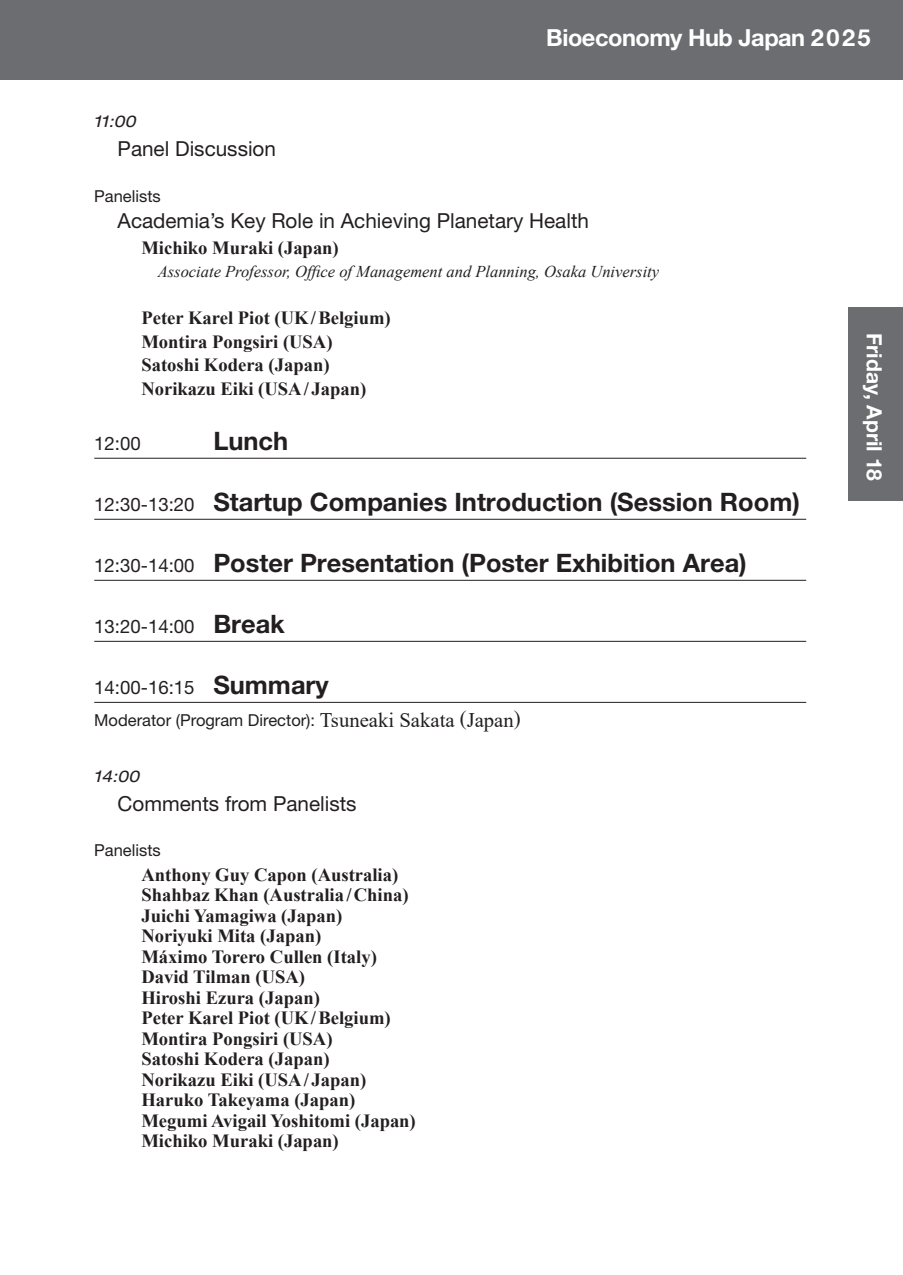
<style>
.page{position:relative;width:903px;height:1275px;background:#fff}
.page>*{position:absolute;margin:0;border:0;box-sizing:border-box;transform-origin:0 0}
.t1{font:700 25.38px "Helvetica Neue LT Std";color:#231f20}
.t2{font:700 23.62px "Helvetica Neue LT Std";letter-spacing:-.02em;color:#fff}
.t3{font:700 21px "Helvetica Neue LT Std";color:#fff}
.t4{font:20.65px "Helvetica Neue LT Std";color:#231f20}
.t5{font:700 18.55px/20.5px "Times New Roman";color:#231f20}
.t6{font:18.55px "Helvetica Neue LT Std";color:#231f20}
.t7{font:16.45px "Helvetica Neue LT Std";color:#231f20}
.t8{font:italic 16.45px "Times New Roman";color:#231f20}
.t9{font:italic expanded 16.1px "Helvetica Neue LT Std";color:#231f20}
.s1{font-weight:400;font-size:18.55px}
.s2{font-weight:700;font-size:25.38px}
.s3{font-family:"Times New Roman";font-size:20.65px}
</style>
<div class="page">
<hr style="left:94px;top:458px;width:712px;height:1px;background:#231f20">
<hr style="left:94px;top:519px;width:712px;height:1px;background:#231f20">
<hr style="left:94px;top:580px;width:712px;height:1px;background:#231f20">
<hr style="left:94px;top:641px;width:712px;height:1px;background:#231f20">
<hr style="left:94px;top:702px;width:712px;height:1px;background:#231f20">
<div style="left:848px;top:308px;width:55px;height:193px;background:#6c6d70"></div>
<div style="left:0;top:0;width:903px;height:79px;background:#6c6d70"></div>
<p class="t2" style="left:546px;top:23px;width:326px">Bioeconomy Hub Japan 2025</p>
<p class="t9" style="left:94px;top:112px;width:43px">11:00</p>
<p class="t4" style="left:118px;top:136px;width:160px">Panel Discussion</p>
<p class="t7" style="left:94px;top:186px;width:68px">Panelists</p>
<p class="t4" style="left:118px;top:208px;width:473px">Academia’s Key Role in Achieving Planetary Health</p>
<p class="t5" style="left:141px;top:237px;width:199px">Michiko Muraki (Japan)</p>
<p class="t8" style="left:158px;top:260px;width:503px">Associate Professor, Office of Management and Planning, Osaka University</p>
<p class="t5" style="left:141px;top:306px;width:251px;line-height:23.6px">Peter Karel Piot (UK/Belgium)<br>Montira Pongsiri (USA)<br>Satoshi Kodera (Japan)<br>Norikazu Eiki (USA /Japan)</p>
<p class="t6" style="left:94px;top:432px;width:48px">12:00</p>
<h1 class="t1" style="left:213px;top:425px;width:76px">Lunch</h1>
<h1 class="t1" style="left:94px;top:486px;width:707px"><span class="s1">12:30-13:20</span> Startup Companies Introduction (Session Room)</h1>
<h1 class="t1" style="left:94px;top:547px;width:654px"><span class="s1">12:30-14:00</span> Poster Presentation (Poster Exhibition Area)</h1>
<p class="t6" style="left:94px;top:615px;width:192px">13:20-14:00 <span class="s2">Break</span></p>
<p class="t6" style="left:94px;top:676px;width:236px">14:00-16:15 <span class="s2">Summary</span></p>
<p class="t7" style="left:94px;top:710px;width:428px">Moderator (Program Director): <span class="s3">Tsuneaki Sakata (Japan)</span></p>
<p class="t9" style="left:94px;top:767px;width:46px">14:00</p>
<p class="t4" style="left:118px;top:791px;width:241px">Comments from Panelists</p>
<p class="t7" style="left:94px;top:840px;width:68px">Panelists</p>
<p class="t5" style="left:141px;top:864px;width:276px">Anthony Guy Capon (Australia)<br>Shahbaz Khan (Australia /China)<br>Juichi Yamagiwa (Japan)<br>Noriyuki Mita (Japan)<br>Máximo Torero Cullen (Italy)<br>David Tilman (USA)<br>Hiroshi Ezura (Japan)<br>Peter Karel Piot (UK/Belgium)<br>Montira Pongsiri (USA)<br>Satoshi Kodera (Japan)<br>Norikazu Eiki (USA /Japan)<br>Haruko Takeyama (Japan)<br>Megumi Avigail Yoshitomi (Japan)<br>Michiko Muraki (Japan)</p>
<p class="t3" style="left:887px;top:333px;width:150px;rotate:90deg">Friday, April 18</p>
</div>
